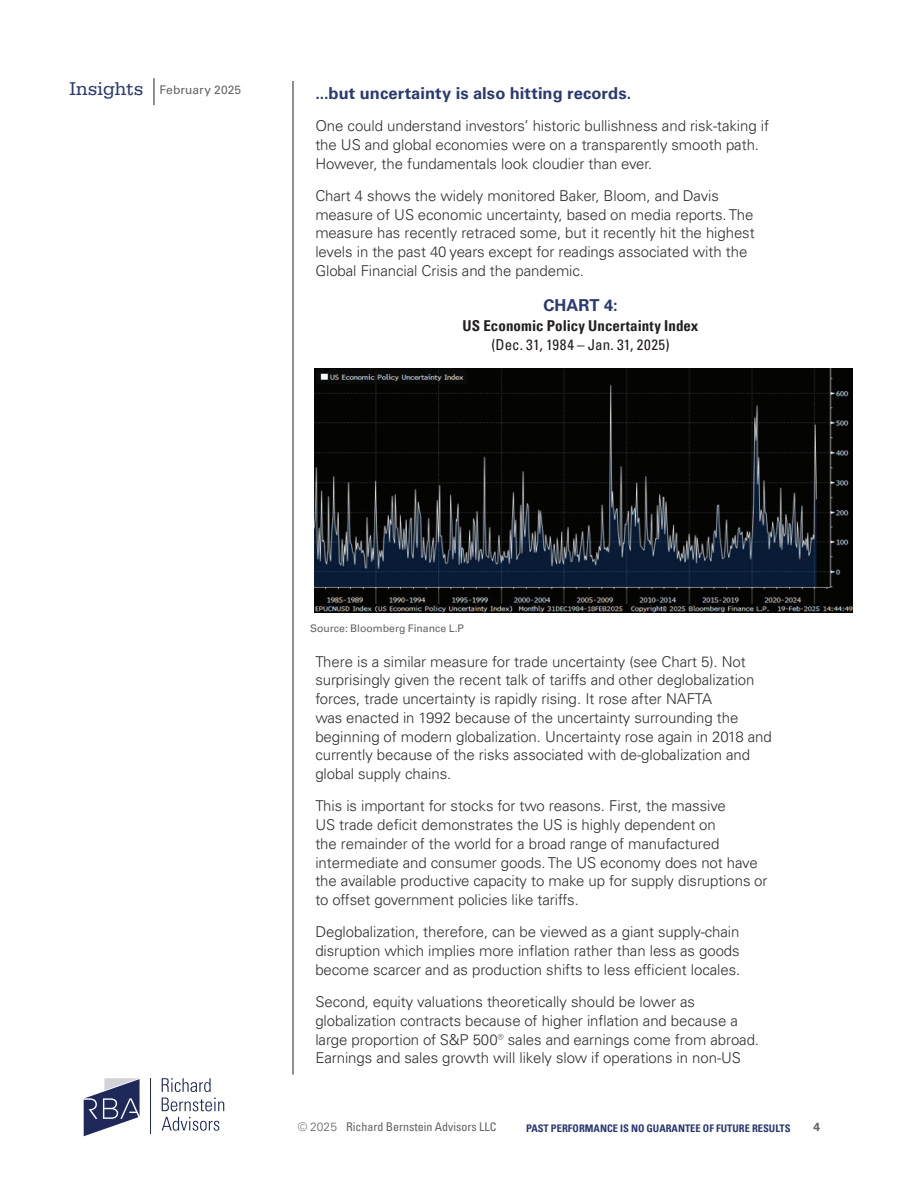
<style>
.page{position:relative;width:918px;height:1188px;background:#fff}
.page>*{position:absolute;margin:0;border:0;box-sizing:border-box;transform-origin:0 0}
.Subhead_Universe_65_11_pt{font:700 16.5px "Univers LT Pro 65";letter-spacing:.005em;color:#2a3a70}
.Body_Universe_45_10_12_5{font:300 15px/18.8px "Univers LT Pro 45";letter-spacing:-.005em;color:#312f30}
.t1{font:700 condensed 15px "Univers LT Pro";letter-spacing:.005em;color:#231f20}
.t2{font:condensed 15px "Univers LT Pro";letter-spacing:.02em;color:#231f20}
.t3{font:condensed 12px "Univers LT Pro";color:#636366}
.t4{font:12px "Univers LT Pro 55 Roman";letter-spacing:.01em;color:#636366}
.t5{font:700 12px "Univers LT Pro 65";color:#636366}
.t6{font:700 condensed 10.5px "Univers LT Pro";color:#2a3a70}
.t7{font:10.5px "Univers LT Pro 55 Roman";letter-spacing:-.005em;color:#636366}
.s1{font-family:"Serifa Std";font-size:19.5px;color:#2a3a70}
.s2{font-family:"Univers LT Pro 45";font-weight:300;font-stretch:normal}
</style>
<div class="page">
<hr style="left:293px;top:81px;width:1px;height:994px;background:#231f20">
<svg style="left:154px;top:78px;width:1px;height:27px"></svg>
<svg style="left:84px;top:1078px;width:56px;height:58px"></svg>
<hr style="left:151px;top:1078px;width:1px;height:55px;background:#1e2959">
<svg style="left:162px;top:1117px;width:57px;height:14px"></svg>
<svg style="left:162px;top:1078px;width:49px;height:14px"></svg>
<svg style="left:162px;top:1098px;width:62px;height:13px"></svg>
<img style="left:314px;top:368px;width:538px;height:244px">
<p class="t4" style="left:70px;top:82px;width:173px"><span class="s1">Insights</span> February 2025</p>
<p class="Subhead_Universe_65_11_pt" style="left:315px;top:82px;width:317px">...but uncertainty is also hitting records.</p>
<p class="Body_Universe_45_10_12_5" style="left:315px;top:116px;width:455px">One could understand investors’ historic bullishness and risk-taking if the US and global economies were on a transparently smooth path.<br>However, the fundamentals look cloudier than ever.</p>
<p class="Body_Universe_45_10_12_5" style="left:315px;top:186px;width:441px">Chart 4 shows the widely monitored Baker, Bloom, and Davis measure of US economic uncertainty, based on media reports. The measure has recently retraced some, but it recently hit the highest levels in the past 40 years except for readings associated with the Global Financial Crisis and the pandemic.</p>
<p class="Subhead_Universe_65_11_pt" style="left:543px;top:294px;width:76px">CHART 4:</p>
<p class="t1" style="left:463px;top:316px;width:237px">US Economic Policy Uncertainty Index</p>
<p class="t2" style="left:491px;top:336px;width:180px">(Dec. 31, 1984 – Jan. 31, 2025)</p>
<p class="t7" style="left:310px;top:621px;width:155px">Source: Bloomberg Finance L.P</p>
<p class="Body_Universe_45_10_12_5" style="left:315px;top:652px;width:458px">There is a similar measure for trade uncertainty (see Chart 5). Not surprisingly given the recent talk of tariffs and other deglobalization forces, trade uncertainty is rapidly rising. It rose after NAFTA<br>was enacted in 1992 because of the uncertainty surrounding the beginning of modern globalization. Uncertainty rose again in 2018 and currently because of the risks associated with de-globalization and global supply chains.</p>
<p class="Body_Universe_45_10_12_5" style="left:315px;top:796px;width:454px">This is important for stocks for two reasons. First, the massive<br>US trade deficit demonstrates the US is highly dependent on<br>the remainder of the world for a broad range of manufactured intermediate and consumer goods. The US economy does not have the available productive capacity to make up for supply disruptions or to offset government policies like tariffs.</p>
<p class="Body_Universe_45_10_12_5" style="left:315px;top:922px;width:427px;text-align:justify">Deglobalization, therefore, can be viewed as a giant supply-chain disruption which implies more inflation rather than less as goods become scarcer and as production shifts to less efficient locales.</p>
<p class="Body_Universe_45_10_12_5" style="left:315px;top:992px;width:445px">Second, equity valuations theoretically should be lower as globalization contracts because of higher inflation and because a large proportion of S&amp;P 500® sales and earnings come from abroad.<br>Earnings and sales growth will likely slow if operations in non-US</p>
<p class="t3" style="left:298px;top:1119px;width:200px"><span class="s2">© 2025</span> Richard Bernstein Advisors LLC</p>
<p class="t6" style="left:526px;top:1122px;width:266px">PAST PERFORMANCE IS NO GUARANTEE OF FUTURE RESULTS</p>
<p class="t5" style="left:814px;top:1118px;width:8px">4</p>
</div>
